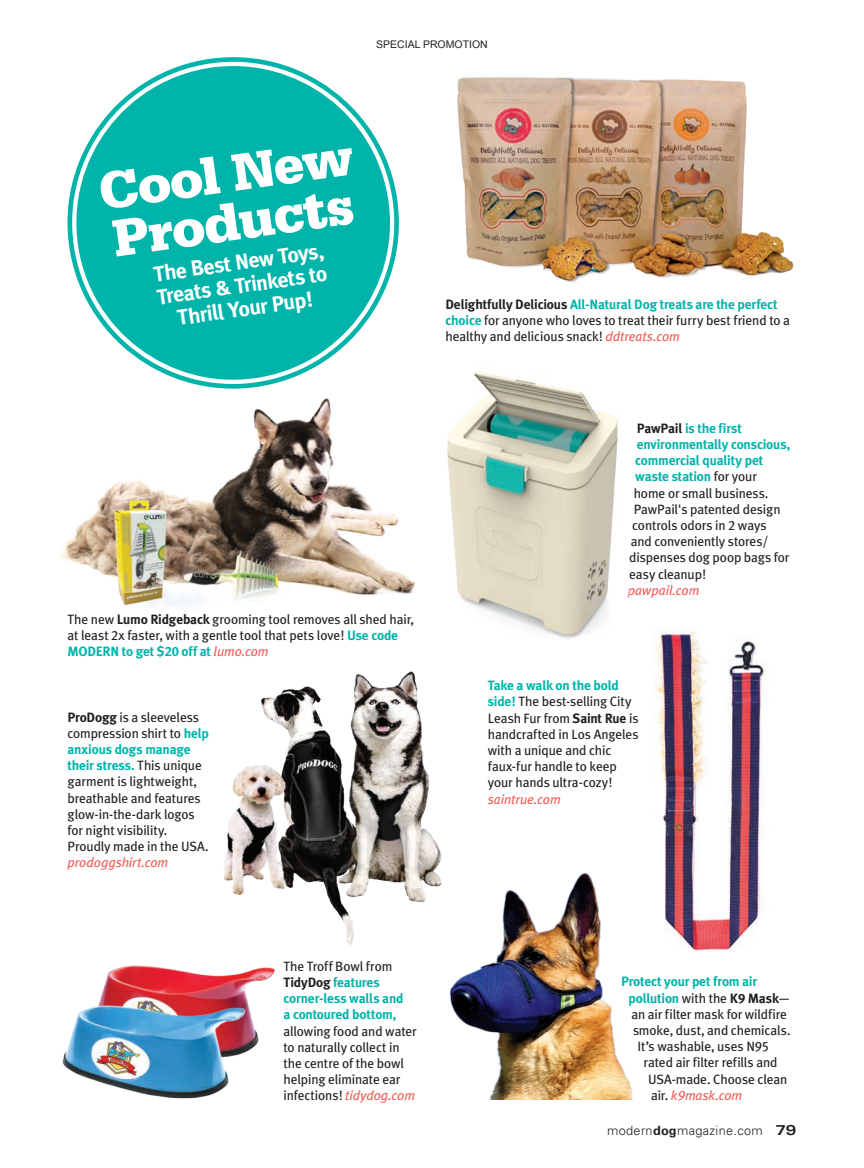
<style>
.page{position:relative;width:864px;height:1168px;background:#fff}
.page>*{position:absolute;margin:0;border:0;box-sizing:border-box;transform-origin:0 0}
.t1{font:900 55.2px/48.6px "Serifa";color:#fff}
.t2{font:700 21.75px/23.2px "Meta Plus Lining";color:#fff;text-align:center}
.t3{font:13.5px/16.2px "Meta Plus Lining";letter-spacing:-.01em;color:#231f20}
.t4{font:700 13.5px "Meta Plus Lining";letter-spacing:-.015em;color:#00b4aa}
.t5{font:italic 13.5px "Meta Plus Lining";letter-spacing:-.005em;color:#f15e57}
.t6{font:300 12.75px "Univers";letter-spacing:.025em;color:#231f20}
.t7{font:10.5px "Arial";color:#231f20}
.s1{font-weight:700}
.s2{font-weight:700;color:#00b4aa}
.s3{font-style:italic;color:#f15e57}
.s4{color:#231f20}
.s5{font-weight:400;color:#231f20}
.s6{font-style:normal;color:#231f20}
.s7{font-weight:700;font-stretch:expanded;font-size:14.25px}
</style>
<div class="page">
<img style="left:655px;top:631px;width:110px;height:320px">
<img style="left:710px;top:80px;width:84px;height:196px">
<img style="left:611px;top:78px;width:98px;height:200px">
<img style="left:457px;top:77px;width:154px;height:205px">
<img style="left:449px;top:872px;width:184px;height:228px">
<img style="left:447px;top:371px;width:171px;height:268px">
<svg style="left:67px;top:57px;width:332px;height:332px;fill:#00b4aa"></svg>
<img style="left:61px;top:398px;width:354px;height:208px">
<img style="left:224px;top:671px;width:218px;height:274px">
<img style="left:107px;top:937px;width:178px;height:109px">
<img style="left:62px;top:978px;width:193px;height:121px">
<p class="t7" style="left:376px;top:38px;width:113px">SPECIAL PROMOTION</p>
<p class="t1" style="left:96px;top:167px;width:258px;rotate:-8deg">Cool New<br>Products</p>
<p class="t2" style="left:152px;top:263px;width:173px;rotate:-8deg">The Best New Toys,<br>Treats &amp; Trinkets to<br>Thrill Your Pup!</p>
<p class="t3" style="left:446px;top:296px;width:346px"><span class="s1">Delightfully Delicious</span> <span class="s2">All-Natural Dog treats are the perfect choice</span> for anyone who loves to treat their furry best friend to a healthy and delicious snack! <span class="s3">ddtreats.com</span></p>
<p class="t4" style="left:637px;top:420px;width:107px"><span class="s4">PawPail</span> is the first</p>
<p class="t4" style="left:637px;top:436px;width:155px">environmentally conscious,</p>
<p class="t4" style="left:635px;top:453px;width:130px">commercial quality pet</p>
<p class="t4" style="left:635px;top:469px;width:123px">waste station <span class="s5">for your</span></p>
<p class="t3" style="left:634px;top:485px;width:136px">home or small business.</p>
<p class="t3" style="left:634px;top:501px;width:148px">PawPail's patented design</p>
<p class="t3" style="left:632px;top:517px;width:136px">controls odors in 2 ways</p>
<p class="t3" style="left:631px;top:533px;width:139px">and conveniently stores/</p>
<p class="t3" style="left:629px;top:549px;width:162px">dispenses dog poop bags for</p>
<p class="t3" style="left:629px;top:566px;width:79px">easy cleanup!</p>
<p class="t5" style="left:628px;top:582px;width:73px">pawpail.com</p>
<p class="t3" style="left:68px;top:611px;width:348px">The new <span class="s1">Lumo Ridgeback</span> grooming tool removes all shed hair, at least 2x faster, with a gentle tool that pets love! <span class="s2">Use code<br>MODERN to get $20 off at</span> <span class="s3">lumo.com</span></p>
<p class="t3" style="left:68px;top:708px;width:143px"><span class="s1">ProDogg</span> is a sleeveless compression shirt to <span class="s2">help anxious dogs manage their stress.</span> This unique garment is lightweight, breathable and features glow-in-the-dark logos for night visibility.<br>Proudly made in the USA. <span class="s3">prodoggshirt.com</span></p>
<p class="t3" style="left:284px;top:958px;width:135px">The Troff Bowl from<br><span class="s1">TidyDog</span> <span class="s2">features corner-less walls and<br>a contoured bottom, </span>allowing food and water to naturally collect in the centre of the bowl helping eliminate ear infections! <span class="s3">tidydog.com</span></p>
<p class="t3" style="left:488px;top:677px;width:152px"><span class="s2">Take a walk on the bold side!</span> The best-selling City<br>Leash Fur from <span class="s1">Saint Rue</span> is handcrafted in Los Angeles with a unique and chic faux-fur handle to keep your hands ultra-cozy! <span class="s3">saintrue.com</span></p>
<p class="t4" style="left:621px;top:974px;width:138px">Protect your pet from air</p>
<p class="t4" style="left:628px;top:990px;width:164px">pollution <span class="s5">with the</span> <span class="s4">K9 Mask</span><span class="s5">—</span></p>
<p class="t3" style="left:632px;top:1006px;width:157px">an air filter mask for wildfire</p>
<p class="t3" style="left:633px;top:1022px;width:159px">smoke, dust, and chemicals.</p>
<p class="t3" style="left:638px;top:1038px;width:133px">It’s washable, uses N95</p>
<p class="t3" style="left:644px;top:1054px;width:136px">rated air filter refills and</p>
<p class="t3" style="left:648px;top:1070px;width:141px">USA-made. Choose clean</p>
<p class="t5" style="left:651px;top:1087px;width:93px"><span class="s6">air.</span> k9mask.com</p>
<p class="t6" style="left:607px;top:1123px;width:191px">modern<span class="s1">dog</span>magazine.com <span class="s7">79</span></p>
</div>
